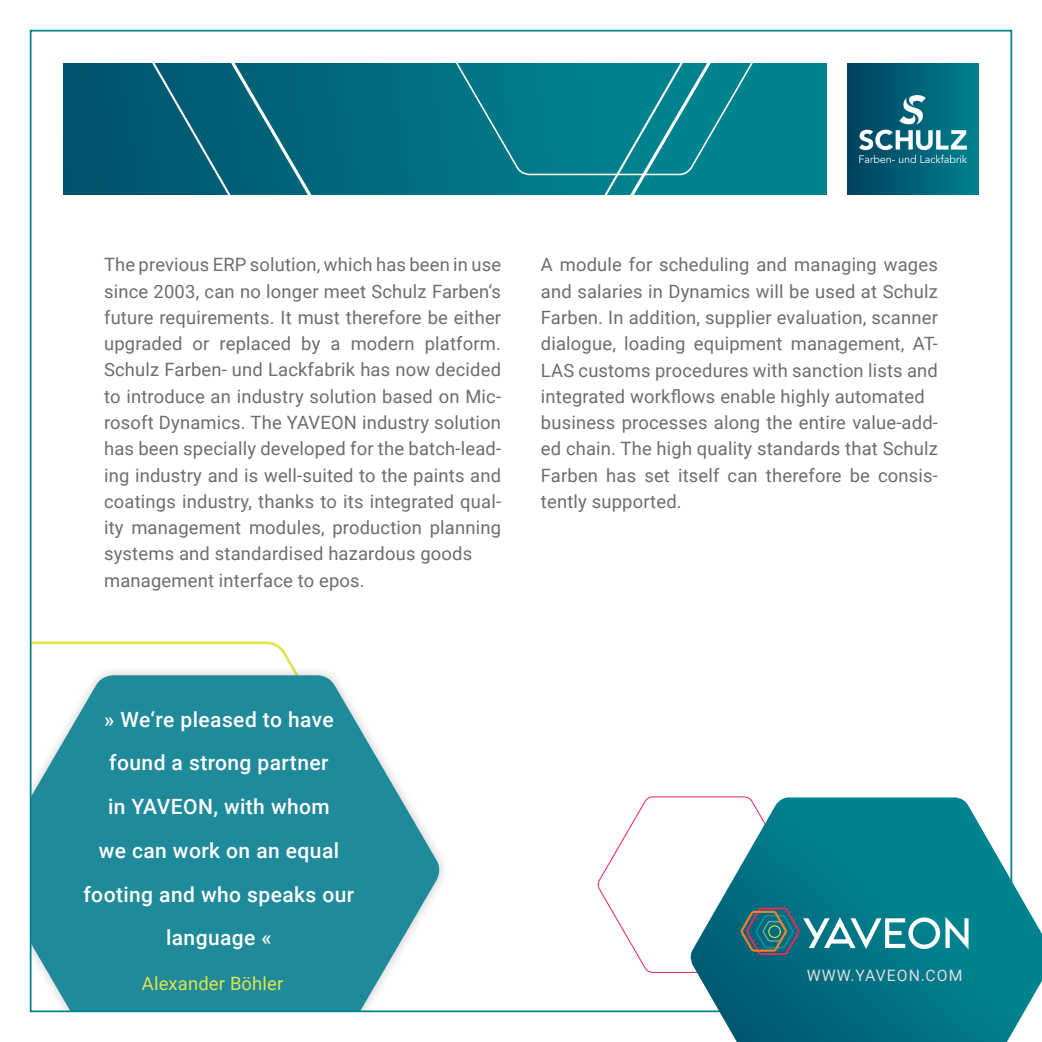
<style>
.page{position:relative;width:1042px;height:1042px;background:#fff}
.page>*{position:absolute;margin:0;border:0;box-sizing:border-box;transform-origin:0 0}
.t1{font:500 21px/43.8px "Roboto";letter-spacing:.02em;color:#fff;text-align:center}
.t2{font:18.38px/26.2px "Roboto";letter-spacing:.01em;color:#6c6d70}
.t3{font:18.38px "Roboto";letter-spacing:.01em;color:#e0e44a}
.t4{font:15.75px "Roboto";letter-spacing:.065em;color:#dcdddf}
</style>
<div class="page">
<svg style="left:63px;top:63px;width:764px;height:131px;background:#00697c"></svg>
<svg style="left:148px;top:29px;width:539px;height:166px"></svg>
<svg style="left:438px;top:29px;width:332px;height:147px"></svg>
<svg style="left:33px;top:641px;width:260px;height:24px"></svg>
<div style="left:0;top:665px;width:450px;height:377px;background:#231f20;opacity:.25"></div>
<svg style="left:33px;top:675px;width:409px;height:334px;background:#419ca9"></svg>
<div style="left:6px;top:1012px;width:481px;height:30px;background:#fff"></div>
<div style="left:0;top:606px;width:30px;height:436px;background:#fff"></div>
<div style="left:847px;top:63px;width:132px;height:132px;background:linear-gradient(to right,#01415f,#00808e)"></div>
<svg style="left:688px;top:797px;width:354px;height:245px"></svg>
<svg style="left:597px;top:796px;width:371px;height:177px"></svg>
<img style="left:860px;top:96px;width:106px;height:66px">
<p class="t2" style="left:104px;top:251px;width:398px">The previous ERP solution, which has been in use since 2003, can no longer meet Schulz Farben‘s future requirements. It must therefore be either upgraded or replaced by a modern platform.<br>Schulz Farben- und Lackfabrik has now decided to introduce an industry solution based on Mic&shy;rosoft Dynamics. The YAVEON industry solution has been specially developed for the batch-lead&shy;ing industry and is well-suited to the paints and coatings industry, thanks to its integrated qual&shy;ity management modules, production planning systems and standardised hazardous goods management interface to epos.</p>
<p class="t2" style="left:541px;top:251px;width:398px">A module for scheduling and managing wages and salaries in Dynamics will be used at Schulz Farben. In addition, supplier evaluation, scanner dialogue, loading equipment management, AT-LAS customs procedures with sanction lists and integrated workflows enable highly automated business processes along the entire value-add&shy;ed chain. The high quality standards that Schulz Farben has set itself can therefore be consis&shy;tently supported.</p>
<p class="t1" style="left:83px;top:696px;width:272px">» We‘re pleased to have found a strong partner<br>in YAVEON, with whom<br>we can work on an equal footing and who speaks our language «</p>
<p class="t3" style="left:142px;top:970px;width:143px">Alexander Böhler</p>
<p class="t4" style="left:807px;top:964px;width:157px">WWW.YAVEON.COM</p>
</div>
